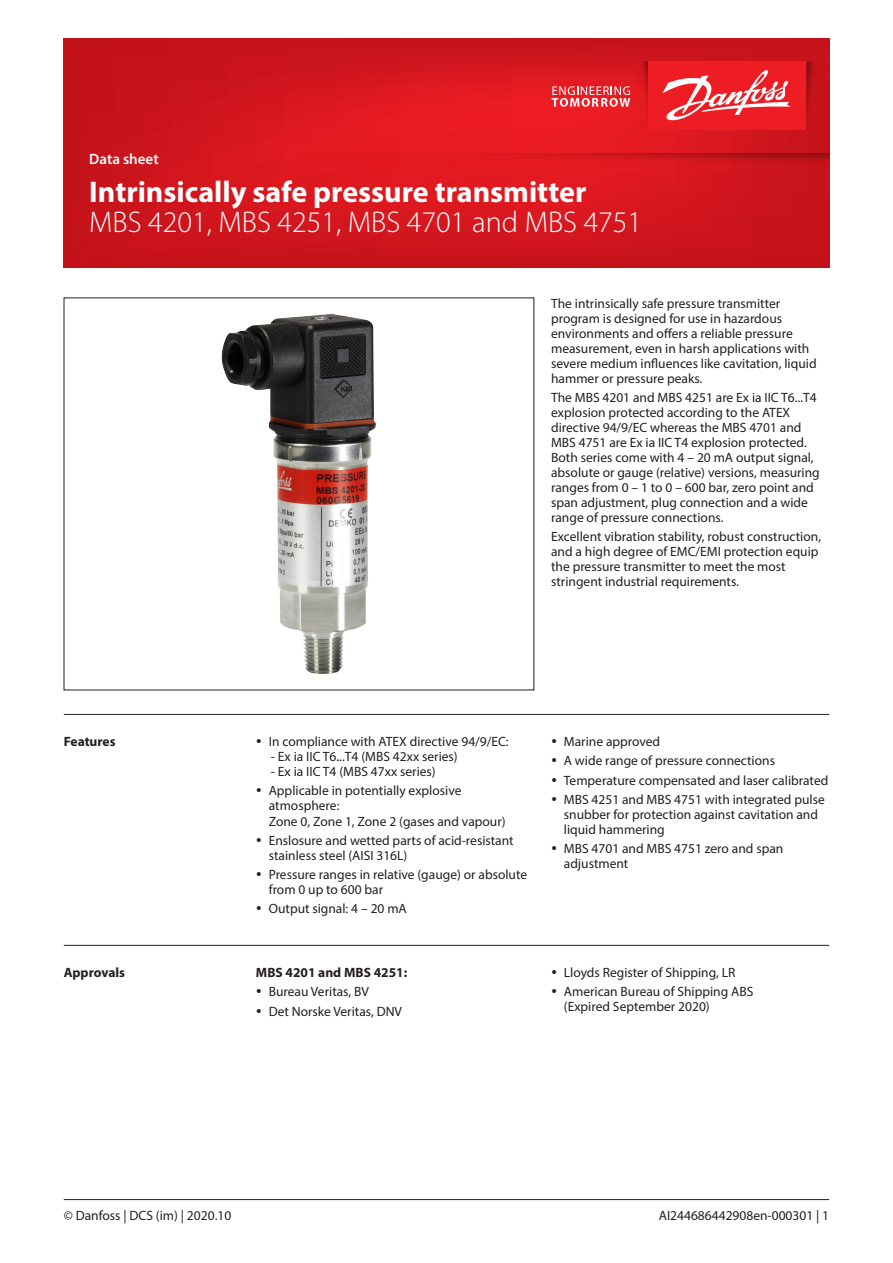
<style>
.page{position:relative;width:893px;height:1263px;background:#fff}
.page>*{position:absolute;margin:0;border:0;box-sizing:border-box;transform-origin:0 0}
.t1{font:700 30px "Myriad Pro";color:#fff}
.t2{font:300 30px "Myriad Pro";color:#fff}
.t3{font:600 15px "Myriad Pro";color:#fff}
.t4{font:13.5px/15px "Myriad Pro";color:#231f20}
.t5{font:700 13.5px "Myriad Pro";color:#231f20}
</style>
<div class="page">
<hr style="left:64px;top:714px;width:765px;height:1px;background:#231f20">
<hr style="left:64px;top:945px;width:765px;height:1px;background:#231f20">
<svg style="left:64px;top:38px;width:765px;height:230px;background:#d3151d"></svg>
<svg style="left:806px;top:61px;width:13px;height:69px"></svg>
<svg style="left:636px;top:61px;width:12px;height:69px"></svg>
<div style="left:648px;top:61px;width:158px;height:69px;background:#ee1d23"></div>
<svg style="left:552px;top:86px;width:78px;height:21px;background:#f0696d"></svg>
<svg style="left:662px;top:70px;width:128px;height:51px"></svg>
<svg style="left:332px;top:153px;width:497px;height:13px;background:#d4171d"></svg>
<hr style="left:64px;top:1199px;width:765px;height:1px;background:#231f20">
<img style="left:222px;top:314px;width:122px;height:360px">
<p class="t3" style="left:89px;top:150px;width:71px">Data sheet</p>
<h1 class="t1" style="left:89px;top:172px;width:499px">Intrinsically safe pressure transmitter</h1>
<h1 class="t2" style="left:89px;top:204px;width:554px">MBS 4201, MBS 4251, MBS 4701 and MBS 4751</h1>
<p class="t4" style="left:551px;top:296px;width:267px">The intrinsically safe pressure transmitter program is designed for use in hazardous environments and offers a reliable pressure measurement, even in harsh applications with severe medium influences like cavitation, liquid hammer or pressure peaks.</p>
<p class="t4" style="left:551px;top:390px;width:270px">The MBS 4201 and MBS 4251 are Ex ia IIC T6...T4 explosion protected according to the ATEX directive 94/9/EC whereas the MBS 4701 and MBS 4751 are Ex ia IIC T4 explosion protected.<br>Both series come with 4 – 20 mA output signal, absolute or gauge (relative) versions, measuring ranges from 0 – 1 to 0 – 600 bar, zero point and span adjustment, plug connection and a wide range of pressure connections.</p>
<p class="t4" style="left:551px;top:529px;width:272px">Excellent vibration stability, robust construction, and a high degree of EMC/EMI protection equip the pressure transmitter to meet the most stringent industrial requirements.</p>
<p class="t5" style="left:64px;top:733px;width:53px">Features</p>
<p class="t4" style="left:269px;top:734px;width:241px">In compliance with ATEX directive 94/9/EC:</p>
<p class="t4" style="left:271px;top:749px;width:188px">- Ex ia IIC T6...T4 (MBS 42xx series)</p>
<p class="t4" style="left:269px;top:762px;width:194px;line-height:19.2px">- Ex ia IIC T4 (MBS 47xx series)<br>Applicable in potentially explosive</p>
<p class="t4" style="left:269px;top:798px;width:238px">atmosphere:<br>Zone 0, Zone 1, Zone 2 (gases and vapour)</p>
<p class="t4" style="left:269px;top:832px;width:246px">Enslosure and wetted parts of acid-resistant stainless steel (AISI 316L)</p>
<p class="t4" style="left:269px;top:867px;width:260px">Pressure ranges in relative (gauge) or absolute from 0 up to 600 bar</p>
<p class="t4" style="left:269px;top:901px;width:140px">Output signal: 4 – 20 mA</p>
<p class="t4" style="left:564px;top:732px;width:266px;line-height:19.2px">Marine approved<br>A wide range of pressure connections Temperature compensated and laser calibrated MBS 4251 and MBS 4751 with integrated pulse</p>
<p class="t4" style="left:564px;top:807px;width:256px">snubber for protection against cavitation and liquid hammering</p>
<p class="t4" style="left:564px;top:841px;width:221px">MBS 4701 and MBS 4751 zero and span adjustment</p>
<p class="t5" style="left:64px;top:964px;width:63px">Approvals</p>
<p class="t5" style="left:256px;top:964px;width:153px">MBS 4201 and MBS 4251:</p>
<p class="t4" style="left:269px;top:982px;width:135px;line-height:19.2px">Bureau Veritas, BV<br>Det Norske Veritas, DNV</p>
<p class="t4" style="left:564px;top:963px;width:191px;line-height:19.2px">Lloyds Register of Shipping, LR<br>American Bureau of Shipping ABS</p>
<p class="t4" style="left:564px;top:999px;width:147px">(Expired September 2020)</p>
<p class="t4" style="left:64px;top:1208px;width:169px">© Danfoss | DCS (im) | 2020.10</p>
<p class="t4" style="left:659px;top:1208px;width:172px">AI244686442908en-000301 | 1</p>
</div>
